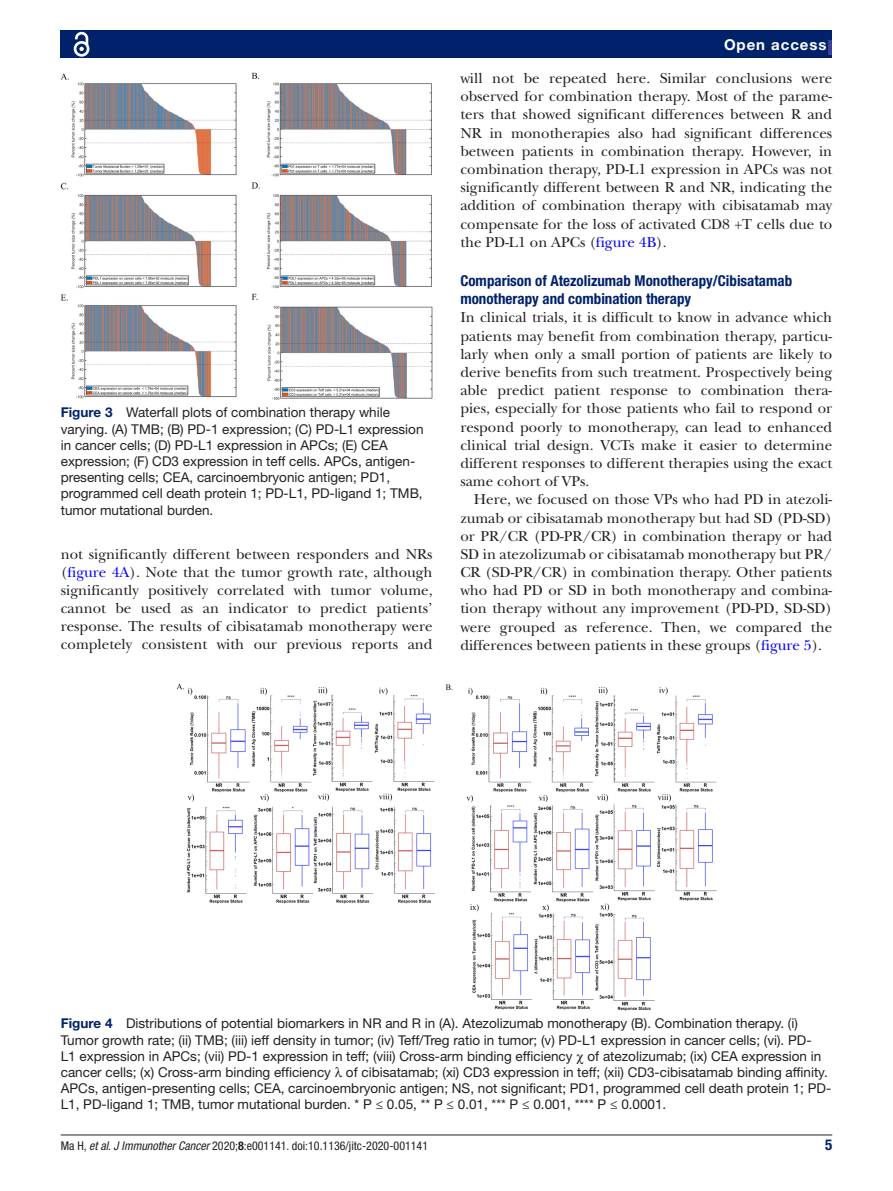
<style>
.page{position:relative;width:893px;height:1191px;background:#fff}
.page>*{position:absolute;margin:0;border:0;box-sizing:border-box;transform-origin:0 0}
.t1{font:15px/18.1px "New Baskerville";color:#231f20;text-align:justify}
.t2{font:700 condensed 15px/18px "Helvetica Neue LT Std";color:#00226b}
.t3{font:700 15px "Helvetica Neue LT Std";letter-spacing:.065em;color:#fff}
.t4{font:13.5px/16.2px "Helvetica Neue LT Std";color:#231f20}
.t5{font:condensed 12px "Helvetica Neue LT Std";color:#231f20}
.s1{font-weight:700;color:#00226b}
.s2{color:#00f}
.s3{font-style:italic}
.s4{font-weight:700}
</style>
<div class="page">
<hr style="left:61px;top:1134px;width:771px;height:1px;background:#231f20">
<div style="left:61px;top:31px;width:771px;height:27px;background:#00226b"></div>
<hr style="left:828px;top:40px;width:4px;height:15px;background:#414099">
<svg style="left:73px;top:31px;width:17px;height:26px"></svg>
<img style="left:61px;top:73px;width:372px;height:327px">
<img style="left:176px;top:683px;width:540px;height:327px">
<p class="t4" style="left:61px;top:404px;width:364px"><span class="s1">Figure 3</span> Waterfall plots of combination therapy while varying. (A) TMB; (B) PD-1 expression; (C) PD-L1 expression in cancer cells; (D) PD-L1 expression in APCs; (E) CEA expression; (F) CD3 expression in teff cells. APCs, antigen&shy;presenting cells; CEA, carcinoembryonic antigen; PD1, programmed cell death protein 1; PD-L1, PD-ligand 1; TMB, tumor mutational burden.</p>
<p class="t1" style="left:61px;top:545px;width:373px">not significantly different between responders and NRs (<span class="s2">figure 4A</span>). Note that the tumor growth rate, although significantly positively correlated with tumor volume, cannot be used as an indicator to predict patients’ response. The results of cibisatamab monotherapy were completely consistent with our previous reports and</p>
<p class="t3" style="left:724px;top:35px;width:104px">Open access</p>
<p class="t1" style="left:460px;top:69px;width:373px">will not be repeated here. Similar conclusions were observed for combination therapy. Most of the parame&shy;ters that showed significant differences between R and NR in monotherapies also had significant differences between patients in combination therapy. However, in combination therapy, PD-L1 expression in APCs was not significantly different between R and NR, indicating the addition of combination therapy with cibisatamab may compensate for the loss of activated CD8 +T cells due to the PD-L1 on APCs (<span class="s2">figure 4B</span>).</p>
<p class="t2" style="left:460px;top:272px;width:333px">Comparison of Atezolizumab Monotherapy/Cibisatamab monotherapy and combination therapy</p>
<p class="t1" style="left:460px;top:309px;width:373px">In clinical trials, it is difficult to know in advance which patients may benefit from combination therapy, particu&shy;larly when only a small portion of patients are likely to derive benefits from such treatment. Prospectively being able predict patient response to combination thera&shy;pies, especially for those patients who fail to respond or respond poorly to monotherapy, can lead to enhanced clinical trial design. VCTs make it easier to determine different responses to different therapies using the exact same cohort of VPs.</p>
<p class="t1" style="left:460px;top:490px;width:373px;text-indent:13px">Here, we focused on those VPs who had PD in atezoli&shy;zumab or cibisatamab monotherapy but had SD (PD-SD) or PR/CR (PD-PR/CR) in combination therapy or had SD in atezolizumab or cibisatamab monotherapy but PR/ CR (SD-PR/CR) in combination therapy. Other patients who had PD or SD in both monotherapy and combina&shy;tion therapy without any improvement (PD-PD, SD-SD) were grouped as reference. Then, we compared the differences between patients in these groups (<span class="s2">figure 5</span>).</p>
<p class="t4" style="left:61px;top:1015px;width:772px"><span class="s1">Figure 4</span> Distributions of potential biomarkers in NR and R in (A). Atezolizumab monotherapy (B). Combination therapy. (i)<br>Tumor growth rate; (ii) TMB; (iii) ieff density in tumor; (iv) Teff/Treg ratio in tumor; (v) PD-L1 expression in cancer cells; (vi). PD-<br>L1 expression in APCs; (vii) PD-1 expression in teff; (viii) Cross-arm binding efficiency of atezolizumab; (ix) CEA expression in cancer cells; (x) Cross-arm binding efficiency of cibisatamab; (xi) CD3 expression in teff; (xii) CD3-cibisatamab binding affinity.<br>APCs, antigen-presenting cells; CEA, carcinoembryonic antigen; NS, not significant; PD1, programmed cell death protein 1; PD-L1, PD-ligand 1; TMB, tumor mutational burden. * P ≤ 0.05, ** P ≤ 0.01, *** P ≤ 0.001, **** P ≤ 0.0001.</p>
<p class="t5" style="left:61px;top:1138px;width:369px">Ma H, <span class="s3">et al</span>. <span class="s3">J Immunother Cancer</span> 2020;<span class="s4">8</span>:e001141. doi:10.1136/jitc-2020-001141</p>
<p class="t2" style="left:825px;top:1135px;width:9px">5</p>
</div>
